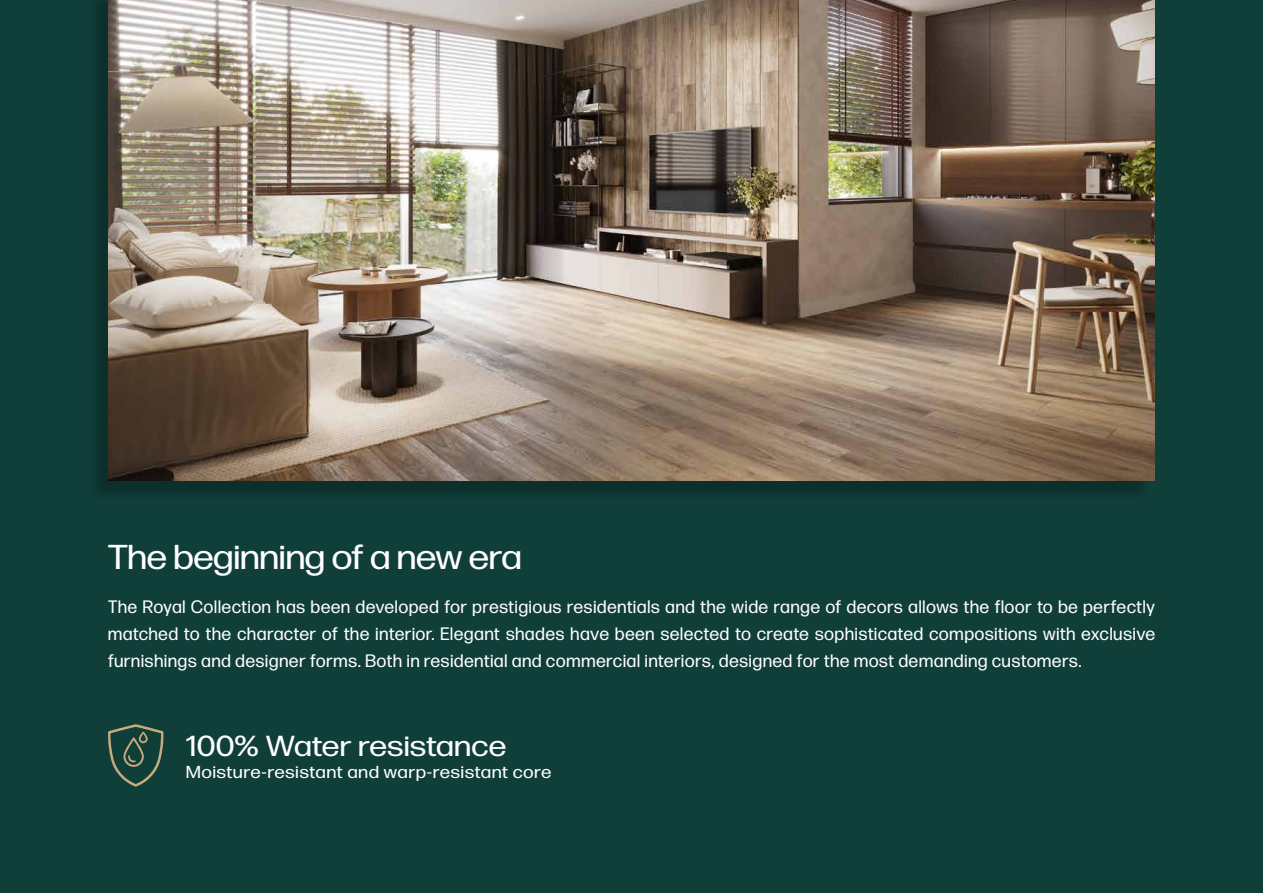
<style>
.page{position:relative;width:1263px;height:893px;background:#103f3a}
.page>*{position:absolute;margin:0;border:0;box-sizing:border-box;transform-origin:0 0}
.t1{font:34.5px "Forma DJR Display";letter-spacing:.01em;color:#fff;scale:1.11 1}
.t2{font:28.95px "Forma DJR Display";letter-spacing:.025em;color:#fff;scale:1.15 1}
.t3{font:18px/27.2px "Forma DJR Display";letter-spacing:.055em;color:#fff;text-align:justify}
.t4{font:17.4px "Forma DJR Display";letter-spacing:.05em;color:#fff;scale:1.1 1}
</style>
<div class="page">
<div style="left:86px;top:0;width:1065px;height:502px;background:#0d332f"></div>
<img style="left:108px;top:0;width:1047px;height:480px">
<svg style="left:108px;top:724px;width:56px;height:63px"></svg>
<h1 class="t1" style="left:108px;top:536px;width:374px">The beginning of a new era</h1>
<p class="t3" style="left:108px;top:592px;width:1048px">The Royal Collection has been developed for prestigious residentials and the wide range of decors allows the floor to be perfectly matched to the character of the interior. Elegant shades have been selected to create sophisticated compositions with exclusive furnishings and designer forms. Both in residential and commercial interiors, designed for the most demanding customers.</p>
<h2 class="t2" style="left:186px;top:728px;width:280px">100% Water resistance</h2>
<p class="t4" style="left:186px;top:762px;width:333px">Moisture-resistant and warp-resistant core</p>
</div>
